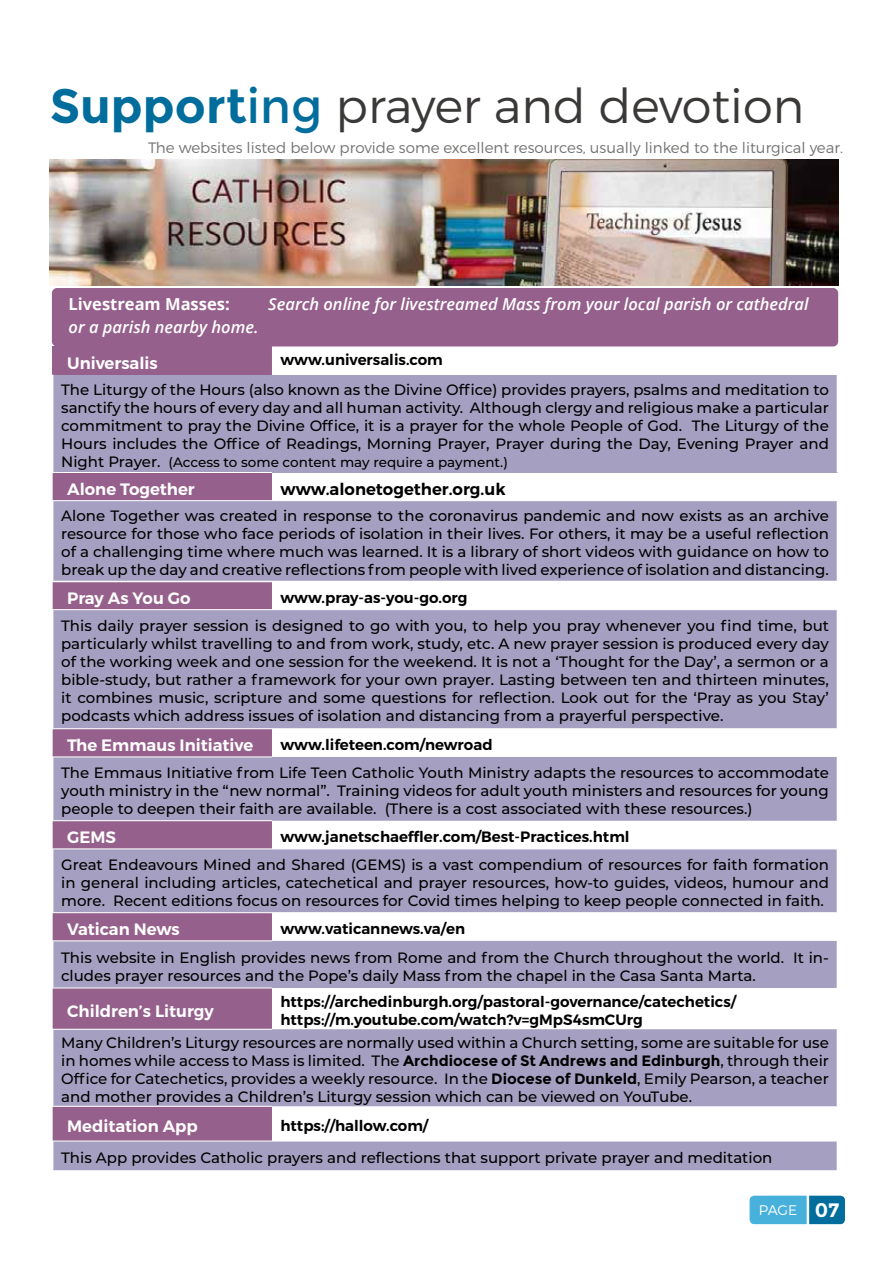
<style>
.page{position:relative;width:893px;height:1263px;background:#fff}
.page>*{position:absolute;margin:0;border:0;box-sizing:border-box;transform-origin:0 0}
.t1{font:300 48px "Montserrat";color:#3a3938}
.t2{font:600 16.5px "Montserrat";color:#fff}
.t3{font:italic 600 16.5px "Open Sans";color:#fff}
.t4{font:600 16.5px "Montserrat";color:#000}
.t5{font:700 16.5px "Open Sans";color:#fff}
.t6{font:500 15px/18px "Montserrat";color:#000;text-align:justify}
.t7{font:600 15px/18px "Montserrat";color:#000}
.t8{font:300 15px "Montserrat";color:#727170}
.t9{font:300 13.95px "Montserrat";color:#fff}
.t10{font:500 13.5px "Montserrat";color:#000}
.s1{font-weight:700;color:#006d9d}
.s2{font-weight:400;color:#006d9d}
.s3{font-size:15px}
.s4{font-weight:700}
.s5{font-weight:700;font-size:19.5px}
</style>
<div class="page">
<svg style="left:750px;top:1196px;width:95px;height:28px;background:#3299c4"></svg>
<div style="left:53px;top:346px;width:219px;height:29px;background:#95608c"></div>
<div style="left:53px;top:375px;width:784px;height:97px;background:#a5a0c1"></div>
<div style="left:53px;top:473px;width:219px;height:27px;background:#95608c"></div>
<svg style="left:53px;top:501px;width:784px;height:669px;fill:#a5a0c1"></svg>
<hr style="left:52px;top:940px;width:220px;height:1px;background:#fff">
<hr style="left:52px;top:988px;width:220px;height:1px;background:#fff">
<hr style="left:52px;top:1029px;width:220px;height:1px;background:#fff">
<hr style="left:52px;top:820px;width:220px;height:1px;background:#fff">
<hr style="left:52px;top:756px;width:220px;height:1px;background:#fff">
<hr style="left:52px;top:581px;width:220px;height:1px;background:#fff">
<hr style="left:272px;top:581px;width:566px;height:1px;background:#fff">
<hr style="left:52px;top:609px;width:220px;height:1px;background:#fff">
<hr style="left:52px;top:728px;width:220px;height:1px;background:#fff">
<hr style="left:272px;top:609px;width:566px;height:1px;background:#fff">
<hr style="left:272px;top:728px;width:566px;height:1px;background:#fff">
<hr style="left:52px;top:848px;width:220px;height:1px;background:#fff">
<hr style="left:52px;top:912px;width:220px;height:1px;background:#fff">
<hr style="left:272px;top:848px;width:566px;height:1px;background:#fff">
<hr style="left:272px;top:912px;width:566px;height:1px;background:#fff">
<hr style="left:52px;top:1106px;width:220px;height:1px;background:#fff">
<hr style="left:52px;top:1140px;width:220px;height:1px;background:#fff">
<hr style="left:272px;top:1140px;width:566px;height:1px;background:#fff">
<div style="left:52px;top:288px;width:786px;height:58px;background:#95608c;border-radius:5px"></div>
<img style="left:50px;top:160px;width:788px;height:126px">
<h1 class="t1" style="left:50px;top:77px;width:756px"><span class="s1">Support</span><span class="s2">ing</span> prayer and devotion</h1>
<p class="t8" style="left:148px;top:139px;width:696px">The websites listed below provide some excellent resources, usually linked to the liturgical year.</p>
<p class="t5" style="left:69px;top:292px;width:163px">Livestream Masses:</p>
<p class="t3" style="left:268px;top:293px;width:542px">Search online for livestreamed Mass from your local parish or cathedral</p>
<p class="t3" style="left:69px;top:315px;width:191px">or a parish nearby home.</p>
<p class="t2" style="left:67px;top:353px;width:92px">Universalis</p>
<p class="t7" style="left:280px;top:351px;width:164px">www.universalis.com</p>
<p class="t6" style="left:61px;top:380px;width:769px">The Liturgy of the Hours (also known as the Divine Office) provides prayers, psalms and meditation to sanctify the hours of every day and all human activity. Although clergy and religious make a particular commitment to pray the Divine Office, it is a prayer for the whole People of God. The Liturgy of the Hours includes the Office of Readings, Morning Prayer, Prayer during the Day, Evening Prayer and</p>
<p class="t10" style="left:61px;top:453px;width:448px"><span class="s3">Night Prayer.</span> (Access to some content may require a payment.)</p>
<p class="t2" style="left:67px;top:479px;width:129px">Alone Together</p>
<p class="t4" style="left:280px;top:479px;width:227px">www.alonetogether.org.uk</p>
<p class="t6" style="left:61px;top:506px;width:769px">Alone Together was created in response to the coronavirus pandemic and now exists as an archive resource for those who face periods of isolation in their lives. For others, it may be a useful reflection of a challenging time where much was learned. It is a library of short videos with guidance on how to break up the day and creative reflections from people with lived experience of isolation and distancing.</p>
<p class="t2" style="left:67px;top:588px;width:125px">Pray As You Go</p>
<p class="t7" style="left:280px;top:589px;width:188px">www.pray-as-you-go.org</p>
<p class="t6" style="left:61px;top:616px;width:769px">This daily prayer session is designed to go with you, to help you pray whenever you find time, but particularly whilst travelling to and from work, study, etc. A new prayer session is produced every day of the working week and one session for the weekend. It is not a ‘Thought for the Day’, a sermon or a bible-study, but rather a framework for your own prayer. Lasting between ten and thirteen minutes, it combines music, scripture and some questions for reflection. Look out for the ‘Pray as you Stay’ podcasts which address issues of isolation and distancing from a prayerful perspective.</p>
<p class="t2" style="left:67px;top:735px;width:188px">The Emmaus Initiative</p>
<p class="t7" style="left:280px;top:736px;width:214px">www.lifeteen.com/newroad</p>
<p class="t6" style="left:61px;top:763px;width:769px">The Emmaus Initiative from Life Teen Catholic Youth Ministry adapts the resources to accommodate youth ministry in the “new normal”. Training videos for adult youth ministers and resources for young people to deepen their faith are available. (There is a cost associated with these resources.)</p>
<p class="t2" style="left:67px;top:827px;width:50px">GEMS</p>
<p class="t7" style="left:280px;top:828px;width:351px">www.janetschaeffler.com/Best-Practices.html</p>
<p class="t6" style="left:61px;top:855px;width:769px">Great Endeavours Mined and Shared (GEMS) is a vast compendium of resources for faith formation in general including articles, catechetical and prayer resources, how-to guides, videos, humour and more. Recent editions focus on resources for Covid times helping to keep people connected in faith.</p>
<p class="t2" style="left:67px;top:919px;width:114px">Vatican News</p>
<p class="t7" style="left:280px;top:920px;width:186px">www.vaticannews.va/en</p>
<p class="t6" style="left:61px;top:948px;width:769px">This website in English provides news from Rome and from the Church throughout the world. It in&shy;cludes prayer resources and the Pope’s daily Mass from the chapel in the Casa Santa Marta.</p>
<p class="t2" style="left:67px;top:1001px;width:148px">Children’s Liturgy</p>
<p class="t7" style="left:280px;top:993px;width:457px">https://archedinburgh.org/pastoral-governance/catechetics/ https://m.youtube.com/watch?v=gMpS4smCUrg</p>
<p class="t6" style="left:61px;top:1033px;width:769px">Many Children’s Liturgy resources are normally used within a Church setting, some are suitable for use in homes while access to Mass is limited. The <span class="s4">Archdiocese of St Andrews and Edinburgh</span>, through their Office for Catechetics, provides a weekly resource. In the <span class="s4">Diocese of Dunkeld</span>, Emily Pearson, a teacher and mother provides a Children’s Liturgy session which can be viewed on YouTube.</p>
<p class="t2" style="left:67px;top:1116px;width:132px">Meditation App</p>
<p class="t7" style="left:280px;top:1117px;width:149px">https://hallow.com/</p>
<p class="t6" style="left:61px;top:1148px;width:713px">This App provides Catholic prayers and reflections that support private prayer and meditation</p>
<p class="t9" style="left:759px;top:1202px;width:82px">PAGE <span class="s5">07</span></p>
</div>
